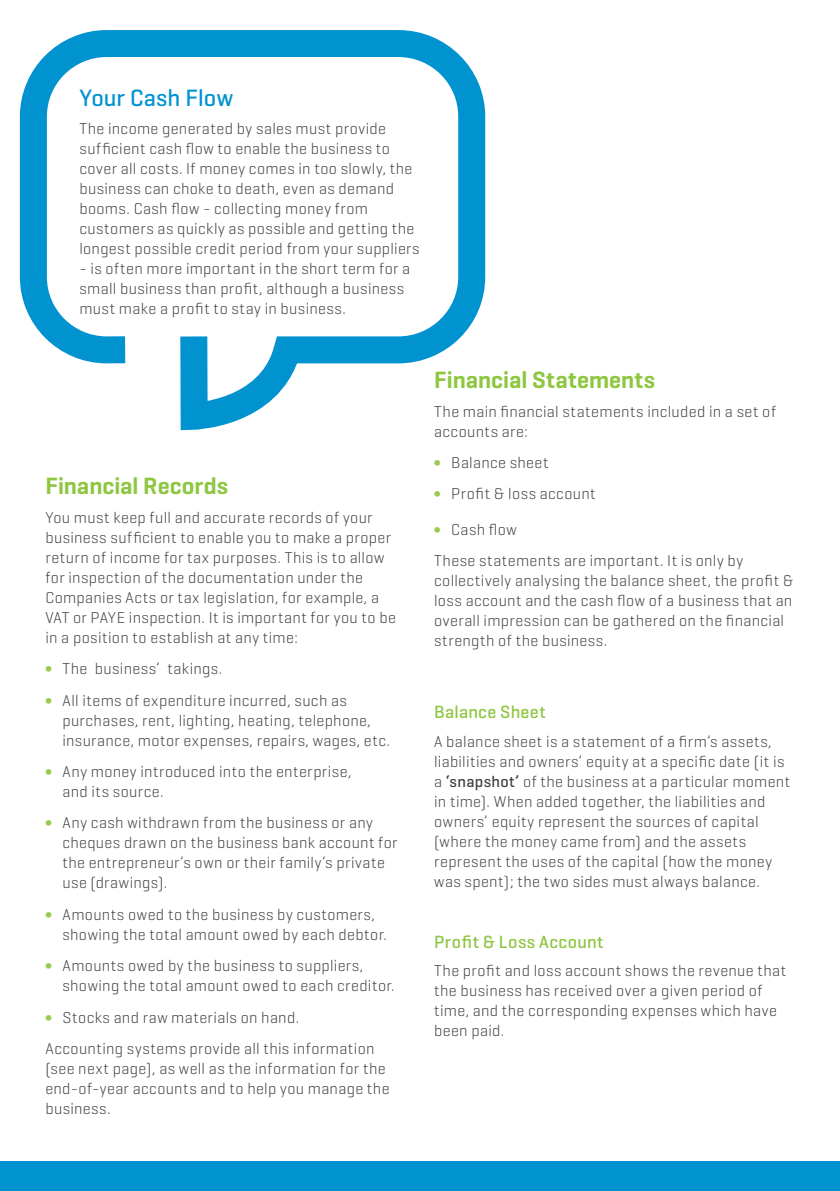
<style>
.page{position:relative;width:840px;height:1191px;background:#fff}
.page>*{position:absolute;margin:0;border:0;box-sizing:border-box;transform-origin:0 0}
.t1{font:600 24px "Geogrotesque";color:#8dc63f}
.t2{font:500 24px "Geogrotesque";letter-spacing:.005em;color:#0093d0}
.t3{font:500 18px "Geogrotesque";letter-spacing:.025em;color:#8dc63f}
.t4{font:300 16px/20px "Geogrotesque";letter-spacing:.025em;color:#414042}
.s1{font-weight:600;color:#98cb4f}
.s2{font-weight:500}
</style>
<div class="page">
<svg style="left:19px;top:30px;width:467px;height:401px"></svg>
<div style="left:0;top:1161px;width:839px;height:30px;background:#0093d0"></div>
<h1 class="t2" style="left:79px;top:83px;width:155px">Your Cash Flow</h1>
<p class="t4" style="left:79px;top:118px;width:341px">The income generated by sales must provide sufficient cash flow to enable the business to cover all costs. If money comes in too slowly, the business can choke to death, even as demand booms. Cash flow - collecting money from customers as quickly as possible and getting the longest possible credit period from your suppliers</p>
<p class="t4" style="left:79px;top:258px;width:332px">- is often more important in the short term for a small business than profit, although a business must make a profit to stay in business.</p>
<h1 class="t1" style="left:45px;top:471px;width:184px">Financial Records</h1>
<p class="t4" style="left:45px;top:507px;width:352px">You must keep full and accurate records of your business sufficient to enable you to make a proper return of income for tax purposes. This is to allow for inspection of the documentation under the Companies Acts or tax legislation, for example, a VAT or PAYE inspection. It is important for you to be in a position to establish at any time:</p>
<p class="t4" style="left:45px;top:652px;width:303px;line-height:31.4px"><span class="s1">∫</span> The business’ takings.<br><span class="s1">∫</span> All items of expenditure incurred, such as</p>
<p class="t4" style="left:62px;top:709px;width:329px">purchases, rent, lighting, heating, telephone, insurance, motor expenses, repairs, wages, etc.</p>
<p class="t4" style="left:62px;top:761px;width:290px;text-indent:-17px"><span class="s1">∫</span> Any money introduced into the enterprise, and its source.</p>
<p class="t4" style="left:62px;top:812px;width:336px;text-indent:-17px"><span class="s1">∫</span> Any cash withdrawn from the business or any cheques drawn on the business bank account for the entrepreneur’s own or their family’s private use (drawings).</p>
<p class="t4" style="left:62px;top:903px;width:326px;text-indent:-17px"><span class="s1">∫</span> Amounts owed to the business by customers, showing the total amount owed by each debtor.</p>
<p class="t4" style="left:62px;top:955px;width:333px;text-indent:-17px"><span class="s1">∫</span> Amounts owed by the business to suppliers, showing the total amount owed to each creditor.</p>
<p class="t4" style="left:45px;top:1000px;width:330px;line-height:31.4px"><span class="s1">∫</span> Stocks and raw materials on hand.<br>Accounting systems provide all this information</p>
<p class="t4" style="left:45px;top:1058px;width:345px">(see next page), as well as the information for the end-of-year accounts and to help you manage the business.</p>
<h1 class="t1" style="left:434px;top:365px;width:222px">Financial Statements</h1>
<p class="t4" style="left:434px;top:400px;width:343px">The main financial statements included in a set of accounts are:</p>
<p class="t4" style="left:434px;top:446px;width:163px;line-height:31.4px"><span class="s1">∫</span> Balance sheet<br><span class="s1">∫</span> Profit &amp; loss account</p>
<p class="t4" style="left:434px;top:513px;width:310px;line-height:31.4px"><span class="s1">∫</span> Cash flow<br>These statements are important. It is only by</p>
<p class="t4" style="left:434px;top:570px;width:360px">collectively analysing the balance sheet, the profit &amp; loss account and the cash flow of a business that an overall impression can be gathered on the financial strength of the business.</p>
<p class="t3" style="left:434px;top:701px;width:113px">Balance Sheet</p>
<p class="t4" style="left:434px;top:730px;width:357px">A balance sheet is a statement of a firm’s assets, liabilities and owners’ equity at a specific date (it is a <span class="s2">‘snapshot’</span> of the business at a particular moment in time). When added together, the liabilities and owners’ equity represent the sources of capital (where the money came from) and the assets represent the uses of the capital (how the money was spent); the two sides must always balance.</p>
<p class="t3" style="left:434px;top:930px;width:171px">Profit &amp; Loss Account</p>
<p class="t4" style="left:434px;top:960px;width:353px">The profit and loss account shows the revenue that the business has received over a given period of time, and the corresponding expenses which have been paid.</p>
</div>
